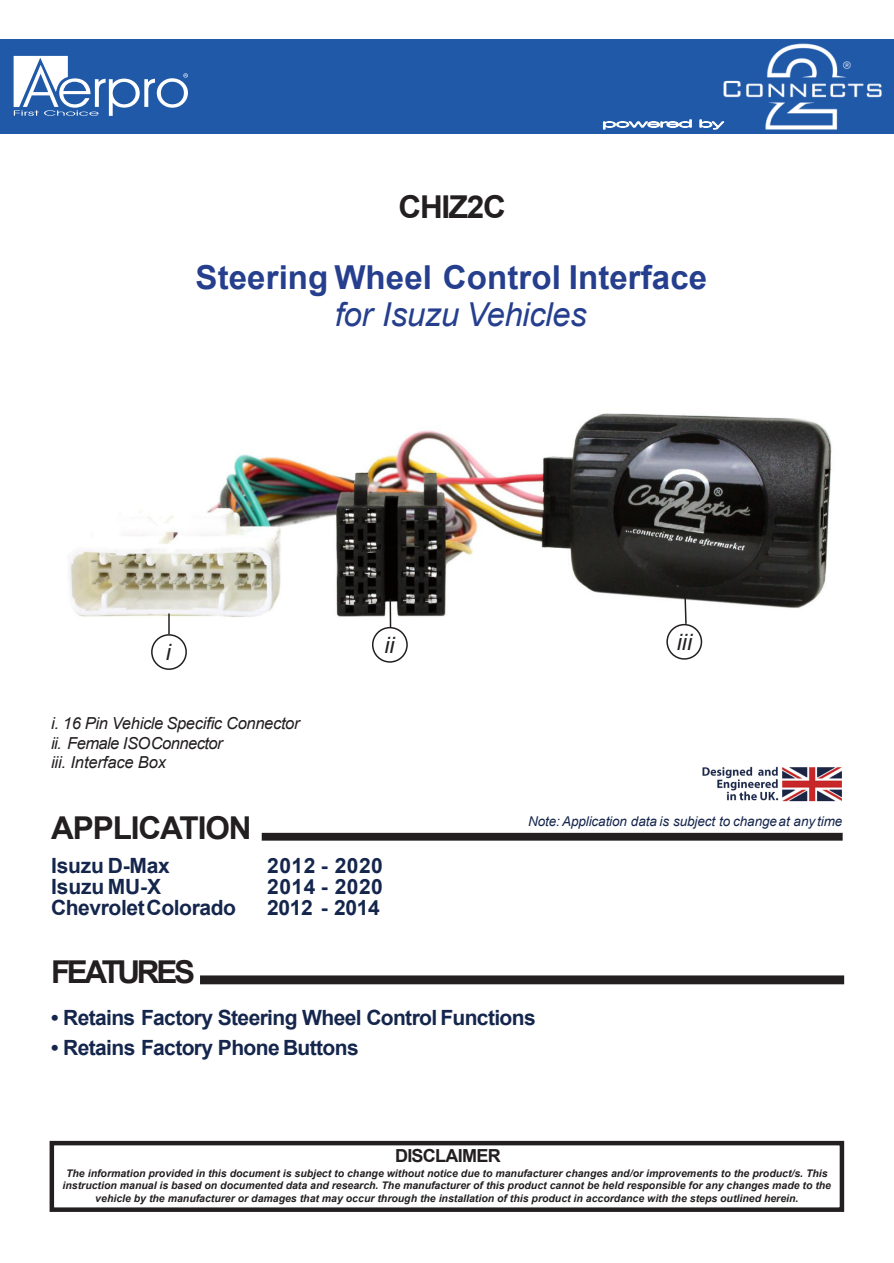
<style>
.page{position:relative;width:894px;height:1263px;background:#fff}
.page>*{position:absolute;margin:0;border:0;box-sizing:border-box;transform-origin:0 0}
.t1{font:700 33px "Arial";color:#253f8e}
.t2{font:italic 33px "Arial";letter-spacing:-.015em;color:#253f8e}
.t3{font:700 31.5px "Arial";letter-spacing:-.04em;color:#231f20}
.t4{font:700 31.5px "Arial";letter-spacing:-.105em;color:#231f20}
.t5{font:italic 22.5px "Arial";color:#231f20}
.t6{font:700 21px "Arial";letter-spacing:-.03em;color:#15264d}
.t7{font:700 21px "Arial";letter-spacing:.025em;color:#15264d}
.t8{font:700 21px "Arial";letter-spacing:-.01em;color:#15264d}
.t9{font:700 18px "Arial";letter-spacing:-.04em;color:#231f20}
.t10{font:italic 16.5px/19.8px "Arial";letter-spacing:-.02em;color:#231f20}
.t11{font:italic 13.5px "Arial";letter-spacing:-.01em;color:#15264d}
.t12{font:italic 700 10.5px/12.6px "Arial";color:#231f20;text-align:center}
</style>
<div class="page">
<div style="left:261px;top:833px;width:581px;height:8px;background:#231f20;border:3px solid #231f20"></div>
<div style="left:200px;top:975px;width:643px;height:9px;background:#231f20;border:3px solid #231f20"></div>
<div style="left:0;top:39px;width:893px;height:95px;background:#2059a8"></div>
<svg style="left:14px;top:56px;width:174px;height:60px"></svg>
<svg style="left:603px;top:119px;width:88px;height:10px"></svg>
<svg style="left:699px;top:119px;width:24px;height:10px"></svg>
<img style="left:723px;top:44px;width:157px;height:85px">
<div style="left:50px;top:1141px;width:793px;height:71px;border:4px solid #231f20"></div>
<img style="left:702px;top:766px;width:140px;height:36px">
<img style="left:68px;top:413px;width:764px;height:220px">
<div style="left:151px;top:634px;width:36px;height:36px;border:2px solid #231f20;border-radius:50%"></div>
<div style="left:666px;top:624px;width:36px;height:36px;border:2px solid #231f20;border-radius:50%"></div>
<div style="left:372px;top:627px;width:35px;height:36px;border:2px solid #231f20;border-radius:50%"></div>
<svg style="left:683px;top:596px;width:4px;height:29px"></svg>
<hr style="left:389px;top:599px;width:2px;height:29px;background:#231f20">
<hr style="left:168px;top:613px;width:2px;height:21px;background:#231f20">
<h2 class="t3" style="left:398px;top:195px;width:109px">CHIZ2C</h2>
<h1 class="t1" style="left:195px;top:265px;width:513px">Steering Wheel Control Interface</h1>
<h1 class="t2" style="left:334px;top:302px;width:253px">for Isuzu Vehicles</h1>
<h3 class="t5" style="left:166px;top:643px;width:6px">i</h3>
<h3 class="t5" style="left:384px;top:636px;width:12px">ii</h3>
<h3 class="t5" style="left:676px;top:633px;width:17px">iii</h3>
<h3 class="t10" style="left:51px;top:715px;width:250px">i. 16 Pin Vehicle Specific Connector ii. Female ISO Connector<br>iii. Interface Box</h3>
<h2 class="t3" style="left:51px;top:816px;width:202px">APPLICATION</h2>
<h3 class="t8" style="left:51px;top:857px;width:120px">Isuzu D-Max</h3>
<h3 class="t7" style="left:267px;top:857px;width:117px">2012 - 2020</h3>
<h3 class="t6" style="left:51px;top:878px;width:111px">Isuzu MU-X</h3>
<h3 class="t7" style="left:267px;top:878px;width:117px">2014 - 2020</h3>
<h3 class="t6" style="left:51px;top:899px;width:186px">Chevrolet Colorado</h3>
<h3 class="t6" style="left:267px;top:899px;width:114px">2012 - 2014</h3>
<h2 class="t4" style="left:51px;top:960px;width:145px">FEATURES</h2>
<p class="t11" style="left:528px;top:816px;width:316px">Note: Application data is subject to change at any time</p>
<h3 class="t6" style="left:51px;top:1010px;width:486px">• Retains Factory Steering Wheel Control Functions</h3>
<h3 class="t6" style="left:51px;top:1040px;width:309px">• Retains Factory Phone Buttons</h3>
<h3 class="t9" style="left:395px;top:1149px;width:107px">DISCLAIMER</h3>
<p class="t12" style="left:63px;top:1167px;width:769px">The information provided in this document is subject to change without notice due to manufacturer changes and/or improvements to the product/s. This instruction manual is based on documented data and research. The manufacturer of this product cannot be held responsible for any changes made to the vehicle by the manufacturer or damages that may occur through the installation of this product in accordance with the steps outlined herein.</p>
</div>
